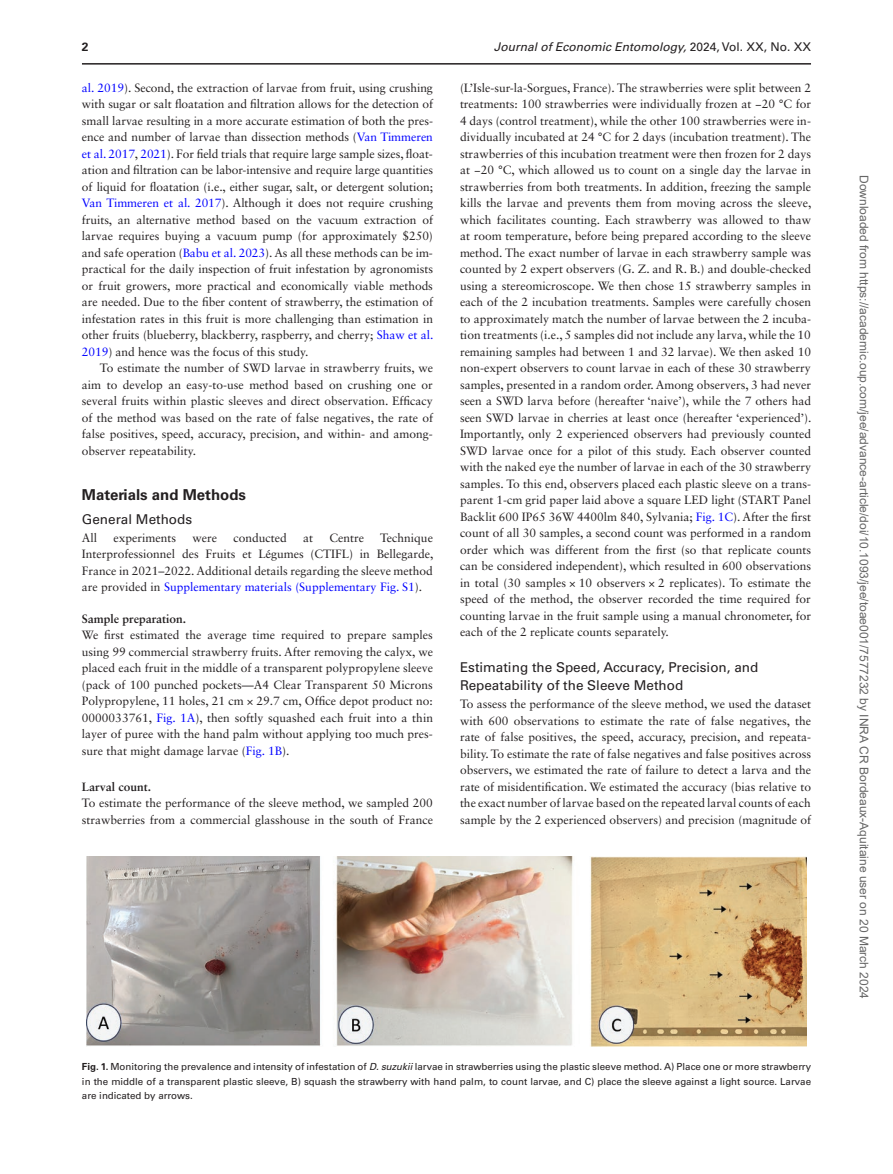
<style>
.page{position:relative;width:893px;height:1174px;background:#fff}
.page>*{position:absolute;margin:0;border:0;box-sizing:border-box;transform-origin:0 0}
.t1{font:700 15px "Univers LT Std";color:#231f20}
.t2{font:13.5px/18px "Univers LT Std";color:#231f20}
.t3{font:12px/16.5px "Sabon LT Std";color:#231f20;text-align:justify}
.t4{font:12px "Arial";color:#666}
.t5{font:italic 12px "Univers LT Std";color:#231f20}
.t6{font:700 12px "Sabon LT Std";color:#231f20}
.t7{font:700 12px "Univers LT Std";color:#231f20}
.t8{font:9.75px/14.2px "Univers LT Std";color:#231f20;text-align:justify}
.s1{font-style:normal}
.s2{color:#00f}
.s3{font-family:"STIX General"}
.s4{font-weight:700}
.s5{font-style:italic}
</style>
<div class="page">
<hr style="left:82px;top:63px;width:729px;height:2px;background:#231f20">
<img style="left:86px;top:856px;width:721px;height:190px">
<p class="t7" style="left:82px;top:40px;width:8px">2</p>
<p class="t5" style="left:494px;top:40px;width:319px">Journal of Economic Entomology, <span class="s1">2024, Vol. XX, No. XX</span></p>
<p class="t3" style="left:82px;top:79px;width:353px"><span class="s2">al. 2019</span>). Second, the extraction of larvae from fruit, using crushing with sugar or salt floatation and filtration allows for the detection of small larvae resulting in a more accurate estimation of both the pres&shy;ence and number of larvae than dissection methods (<span class="s2">Van Timmeren et al. 2017</span>, <span class="s2">2021</span>). For field trials that require large sample sizes, float&shy;ation and filtration can be labor-intensive and require large quantities of liquid for floatation (i.e., either sugar, salt, or detergent solution; <span class="s2">Van Timmeren et al. 2017</span>). Although it does not require crushing fruits, an alternative method based on the vacuum extraction of larvae requires buying a vacuum pump (for approximately $250) and safe operation (<span class="s2">Babu et al. 2023</span>). As all these methods can be im&shy;practical for the daily inspection of fruit infestation by agronomists or fruit growers, more practical and economically viable methods are needed. Due to the fiber content of strawberry, the estimation of infestation rates in this fruit is more challenging than estimation in other fruits (blueberry, blackberry, raspberry, and cherry; <span class="s2">Shaw et al.<br>2019</span>) and hence was the focus of this study.</p>
<p class="t3" style="left:82px;top:360px;width:353px;text-indent:18px">To estimate the number of SWD larvae in strawberry fruits, we aim to develop an easy-to-use method based on crushing one or several fruits within plastic sleeves and direct observation. Efficacy of the method was based on the rate of false negatives, the rate of false positives, speed, accuracy, precision, and within- and among&shy;observer repeatability.</p>
<p class="t1" style="left:82px;top:486px;width:166px">Materials and Methods</p>
<p class="t2" style="left:82px;top:510px;width:112px">General Methods</p>
<p class="t3" style="left:82px;top:529px;width:17px">All</p>
<p class="t3" style="left:114px;top:529px;width:64px">experiments</p>
<p class="t3" style="left:193px;top:529px;width:26px">were</p>
<p class="t3" style="left:234px;top:529px;width:55px">conducted</p>
<p class="t3" style="left:303px;top:529px;width:11px">at</p>
<p class="t3" style="left:329px;top:529px;width:36px">Centre</p>
<p class="t3" style="left:460px;top:79px;width:353px">(L’Isle-sur-la-Sorgues, France). The strawberries were split between 2 treatments: 100 strawberries were individually frozen at −20 °C for 4 days (control treatment), while the other 100 strawberries were in&shy;dividually incubated at 24 °C for 2 days (incubation treatment). The strawberries of this incubation treatment were then frozen for 2 days at −20 °C, which allowed us to count on a single day the larvae in strawberries from both treatments. In addition, freezing the sample kills the larvae and prevents them from moving across the sleeve, which facilitates counting. Each strawberry was allowed to thaw at room temperature, before being prepared according to the sleeve method. The exact number of larvae in each strawberry sample was counted by 2 expert observers (G. Z. and R. B.) and double-checked using a stereomicroscope. We then chose 15 strawberry samples in each of the 2 incubation treatments. Samples were carefully chosen to approximately match the number of larvae between the 2 incuba&shy;tion treatments (i.e., 5 samples did not include any larva, while the 10 remaining samples had between 1 and 32 larvae). We then asked 10 non-expert observers to count larvae in each of these 30 strawberry samples, presented in a random order. Among observers, 3 had never seen a SWD larva before (hereafter ‘naive’), while the 7 others had seen SWD larvae in cherries at least once (hereafter ‘experienced’).<br>Importantly, only 2 experienced observers had previously counted SWD larvae once for a pilot of this study. Each observer counted with the naked eye the number of larvae in each of the 30 strawberry samples. To this end, observers placed each plastic sleeve on a trans&shy;parent 1-cm grid paper laid above a square LED light (START Panel Backlit 600 IP65 36W 4400lm 840, Sylvania; <span class="s2">Fig. 1C</span>). After the first count of all 30 samples, a second count was performed in a random order which was different from the first (so that replicate counts can be considered independent), which resulted in 600 observations in total (30 samples × 10 observers × 2 replicates). To estimate the speed of the method, the observer recorded the time required for counting larvae in the fruit sample using a manual chronometer, for each of the 2 replicate counts separately.</p>
<p class="t2" style="left:460px;top:658px;width:300px">Estimating the Speed, Accuracy, Precision, and<br>Repeatability of the Sleeve Method</p>
<p class="t3" style="left:460px;top:696px;width:353px">To assess the performance of the sleeve method, we used the dataset with 600 observations to estimate the rate of false negatives, the rate of false positives, the speed, accuracy, precision, and repeata&shy;bility. To estimate the rate of false negatives and false positives across observers, we estimated the rate of failure to detect a larva and the rate of misidentification. We estimated the accuracy (bias relative to the exact number of larvae based on the repeated larval counts of each sample by the 2 experienced observers) and precision (magnitude of</p>
<p class="t3" style="left:82px;top:529px;width:353px;text-indent:298px">Technique Interprofessionnel des Fruits et L<span class="s3">é</span>gumes (CTIFL) in Bellegarde, France in 2021–2022. Additional details regarding the sleeve method are provided in <span class="s2">Supplementary materials (Supplementary Fig. S1</span>).</p>
<p class="t6" style="left:82px;top:611px;width:106px">Sample preparation.</p>
<p class="t3" style="left:82px;top:627px;width:353px">We first estimated the average time required to prepare samples using 99 commercial strawberry fruits. After removing the calyx, we placed each fruit in the middle of a transparent polypropylene sleeve (pack of 100 punched pockets—A4 Clear Transparent 50 Microns Polypropylene, 11 holes, 21 cm × 29.7 cm, Office depot product no:<br>0000033761, <span class="s2">Fig. 1A</span>), then softly squashed each fruit into a thin layer of puree with the hand palm without applying too much pres&shy;sure that might damage larvae (<span class="s2">Fig. 1B</span>).</p>
<p class="t6" style="left:82px;top:779px;width:71px">Larval count.</p>
<p class="t3" style="left:82px;top:795px;width:353px">To estimate the performance of the sleeve method, we sampled 200 strawberries from a commercial glasshouse in the south of France</p>
<p class="t8" style="left:82px;top:1060px;width:731px"><span class="s4">Fig. 1.</span> Monitoring the prevalence and intensity of infestation of <span class="s5">D. suzukii</span> larvae in strawberries using the plastic sleeve method. A) Place one or more strawberry in the middle of a transparent plastic sleeve, B) squash the strawberry with hand palm, to count larvae, and C) place the sleeve against a light source. Larvae are indicated by arrows.</p>
<p class="t4" style="left:868px;top:175px;width:825px;rotate:90deg">Downloaded from https://academic.oup.com/jee/advance-article/doi/10.1093/jee/toae001/7577232 by INRA CR Bordeaux-Aquitaine user on 20 March 2024</p>
</div>
